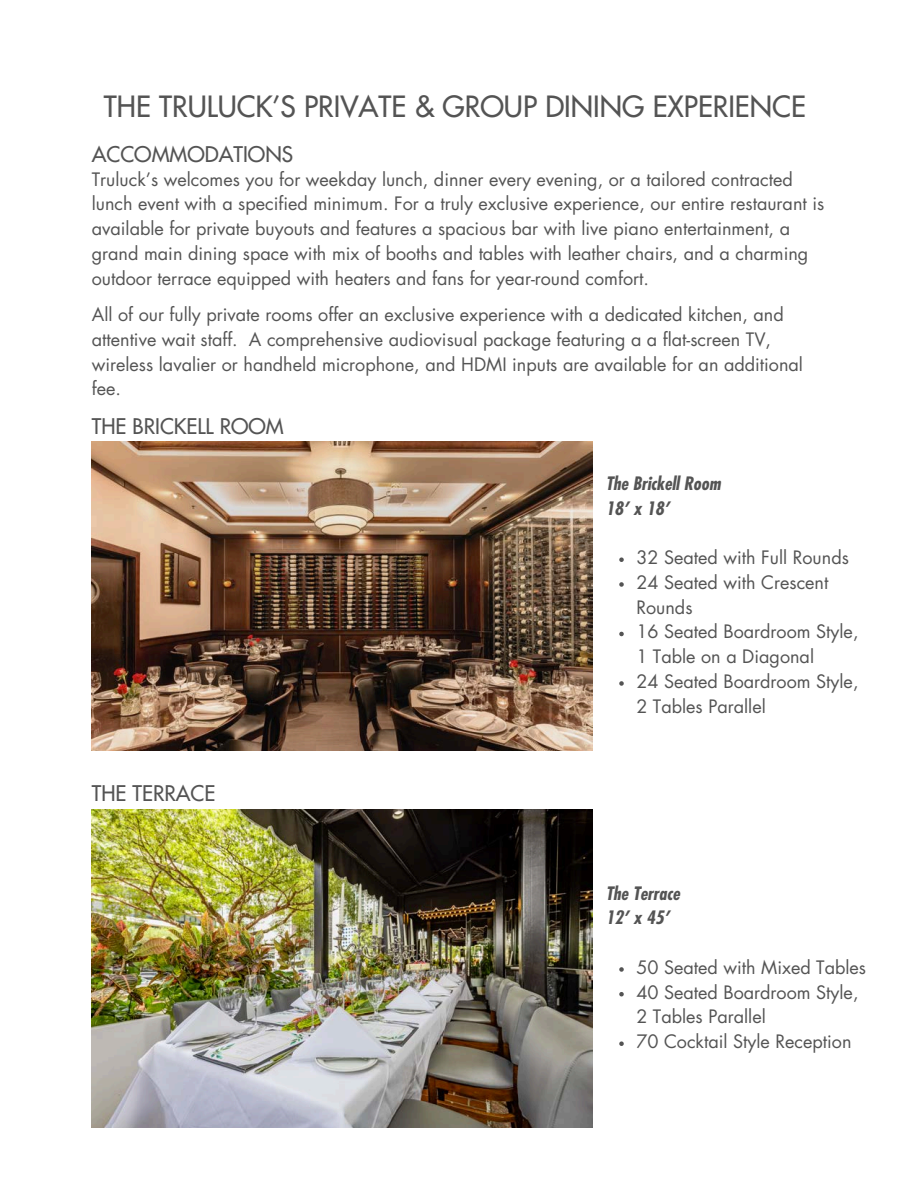
<style>
.page{position:relative;width:918px;height:1188px;background:#fff}
.page>*{position:absolute;margin:0;border:0;box-sizing:border-box;transform-origin:0 0}
.t1{font:500 28.5px "Futura Std";color:#545454}
.t2{font:500 21px "Futura Std";color:#545454}
.t3{font:18px/24.8px "Futura Std";color:#545454}
.t4{font:italic 700 condensed 18px/24.8px "Futura Std";color:#545454}
</style>
<div class="page">
<img style="left:92px;top:441px;width:500px;height:309px">
<svg style="left:619px;top:557px;width:5px;height:5px"></svg>
<svg style="left:619px;top:582px;width:5px;height:5px"></svg>
<svg style="left:619px;top:632px;width:5px;height:4px"></svg>
<svg style="left:619px;top:681px;width:5px;height:5px"></svg>
<img style="left:92px;top:810px;width:500px;height:317px">
<svg style="left:619px;top:967px;width:5px;height:5px"></svg>
<svg style="left:619px;top:992px;width:5px;height:4px"></svg>
<svg style="left:619px;top:1041px;width:5px;height:5px"></svg>
<h2 class="t1" style="left:104px;top:94px;width:703px">THE TRULUCK’S PRIVATE &amp; GROUP DINING EXPERIENCE</h2>
<p class="t2" style="left:92px;top:145px;width:203px">ACCOMMODATIONS</p>
<h1 class="t3" style="left:92px;top:167px;width:734px">Truluck’s welcomes you for weekday lunch, dinner every evening, or a tailored contracted lunch event with a specified minimum. For a truly exclusive experience, our entire restaurant is available for private buyouts and features a spacious bar with live piano entertainment, a grand main dining space with mix of booths and tables with leather chairs, and a charming outdoor terrace equipped with heaters and fans for year-round comfort.</h1>
<h2 class="t3" style="left:92px;top:303px;width:713px">All of our fully private rooms offer an exclusive experience with a dedicated kitchen, and attentive wait staff. A comprehensive audiovisual package featuring a a flat-screen TV, wireless lavalier or handheld microphone, and HDMI inputs are available for an additional fee.</h2>
<p class="t2" style="left:92px;top:417px;width:193px">THE BRICKELL ROOM</p>
<p class="t2" style="left:92px;top:784px;width:125px">THE TERRACE</p>
<p class="t4" style="left:606px;top:472px;width:116px">The Brickell Room<br>18’ x 18’</p>
<h3 class="t3" style="left:636px;top:546px;width:214px">32 Seated with Full Rounds</h3>
<p class="t3" style="left:636px;top:571px;width:194px">24 Seated with Crescent<br>Rounds</p>
<p class="t3" style="left:636px;top:620px;width:224px">16 Seated Boardroom Style,<br>1 Table on a Diagonal</p>
<p class="t3" style="left:636px;top:670px;width:224px">24 Seated Boardroom Style,<br>2 Tables Parallel</p>
<h2 class="t4" style="left:606px;top:881px;width:76px">The Terrace<br>12’ x 45’</h2>
<p class="t3" style="left:636px;top:956px;width:231px">50 Seated with Mixed Tables</p>
<h3 class="t3" style="left:636px;top:980px;width:224px">40 Seated Boardroom Style,<br>2 Tables Parallel</h3>
<p class="t3" style="left:636px;top:1030px;width:217px">70 Cocktail Style Reception</p>
</div>
